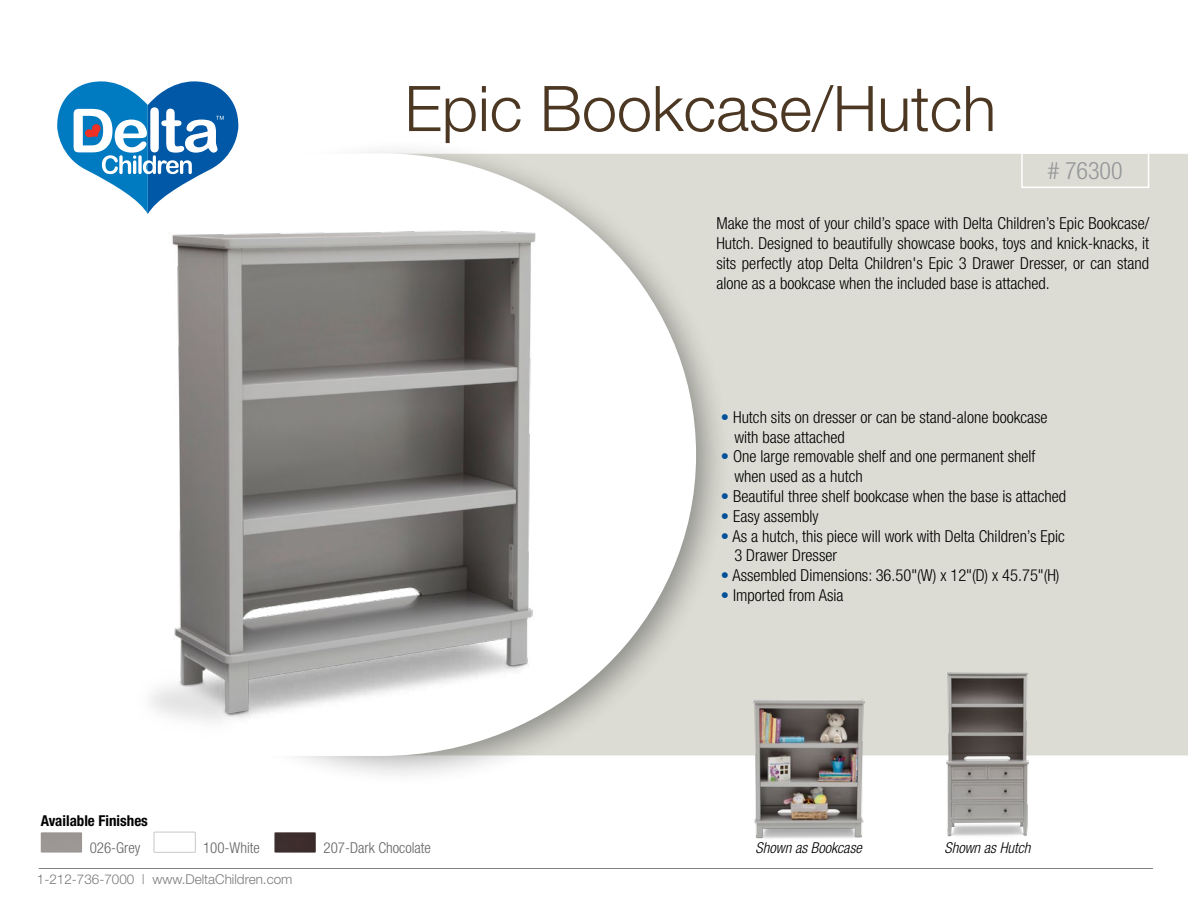
<style>
.page{position:relative;width:1188px;height:918px;background:#fff}
.page>*{position:absolute;margin:0;border:0;box-sizing:border-box;transform-origin:0 0}
.t1{font:300 63px "Helvetica Neue";color:#4b3722}
.t2{font:300 condensed 24px "Helvetica Neue";color:#939598}
.t3{font:300 condensed 16.5px/19.8px "Helvetica Neue";color:#000}
.t4{font:300 condensed 15px "Helvetica Neue";color:#636466}
.t5{font:italic 300 condensed 15px "Helvetica Neue";color:#000}
.t6{font:700 condensed 15px "Helvetica Neue";color:#000}
.t7{font:300 13.5px "Helvetica Neue";color:#797a7d}
.s1{color:#005099}
</style>
<div class="page">
<svg style="left:154px;top:832px;width:42px;height:21px"></svg>
<div style="left:732px;top:154px;width:456px;height:602px;background:#dcdcd4"></div>
<div style="left:75px;top:138px;width:657px;height:649px;background:#000;opacity:.38"></div>
<svg style="left:75px;top:153px;width:621px;height:603px"></svg>
<img style="left:133px;top:231px;width:403px;height:507px">
<svg style="left:57px;top:81px;width:185px;height:137px"></svg>
<hr style="left:39px;top:868px;width:1114px;height:1px;background:#808285">
<div style="left:1021px;top:152px;width:128px;height:36px;border:2px solid #fff"></div>
<img style="left:754px;top:700px;width:110px;height:139px">
<img style="left:947px;top:673px;width:81px;height:164px">
<img style="left:274px;top:832px;width:42px;height:21px">
<h1 class="t1" style="left:405px;top:70px;width:593px">Epic Bookcase/Hutch</h1>
<h2 class="t2" style="left:1048px;top:157px;width:76px"># 76300</h2>
<p class="t3" style="left:716px;top:213px;width:434px;text-align:justify">Make the most of your child’s space with Delta Children’s Epic Bookcase/ Hutch. Designed to beautifully showcase books, toys and knick-knacks, it sits perfectly atop Delta Children's Epic 3 Drawer Dresser, or can stand alone as a bookcase when the included base is attached.</p>
<p class="t3" style="left:734px;top:407px;width:315px;text-indent:-13px"><span class="s1">•</span> Hutch sits on dresser or can be stand-alone bookcase with base attached</p>
<p class="t3" style="left:734px;top:447px;width:303px;text-indent:-13px"><span class="s1">•</span> One large removable shelf and one permanent shelf when used as a hutch</p>
<p class="t3" style="left:721px;top:486px;width:347px"><span class="s1">•</span> Beautiful three shelf bookcase when the base is attached</p>
<p class="t3" style="left:721px;top:506px;width:99px"><span class="s1">•</span> Easy assembly</p>
<p class="t3" style="left:734px;top:526px;width:332px;text-indent:-13px"><span class="s1">•</span> As a hutch, this piece will work with Delta Children’s Epic<br>3 Drawer Dresser</p>
<p class="t3" style="left:721px;top:565px;width:340px"><span class="s1">•</span> Assembled Dimensions: 36.50"(W) x 12"(D) x 45.75"(H)</p>
<p class="t3" style="left:721px;top:585px;width:124px"><span class="s1">•</span> Imported from Asia</p>
<p class="t6" style="left:41px;top:811px;width:109px">Available Finishes</p>
<p class="t4" style="left:90px;top:839px;width:52px">026-Grey</p>
<p class="t4" style="left:323px;top:839px;width:109px">207-Dark Chocolate</p>
<p class="t5" style="left:756px;top:840px;width:108px">Shown as Bookcase</p>
<p class="t5" style="left:945px;top:840px;width:88px">Shown as Hutch</p>
<p class="t4" style="left:203px;top:839px;width:58px">100-White</p>
<p class="t7" style="left:37px;top:871px;width:257px">1-212-736-7000 | www.DeltaChildren.com</p>
</div>
